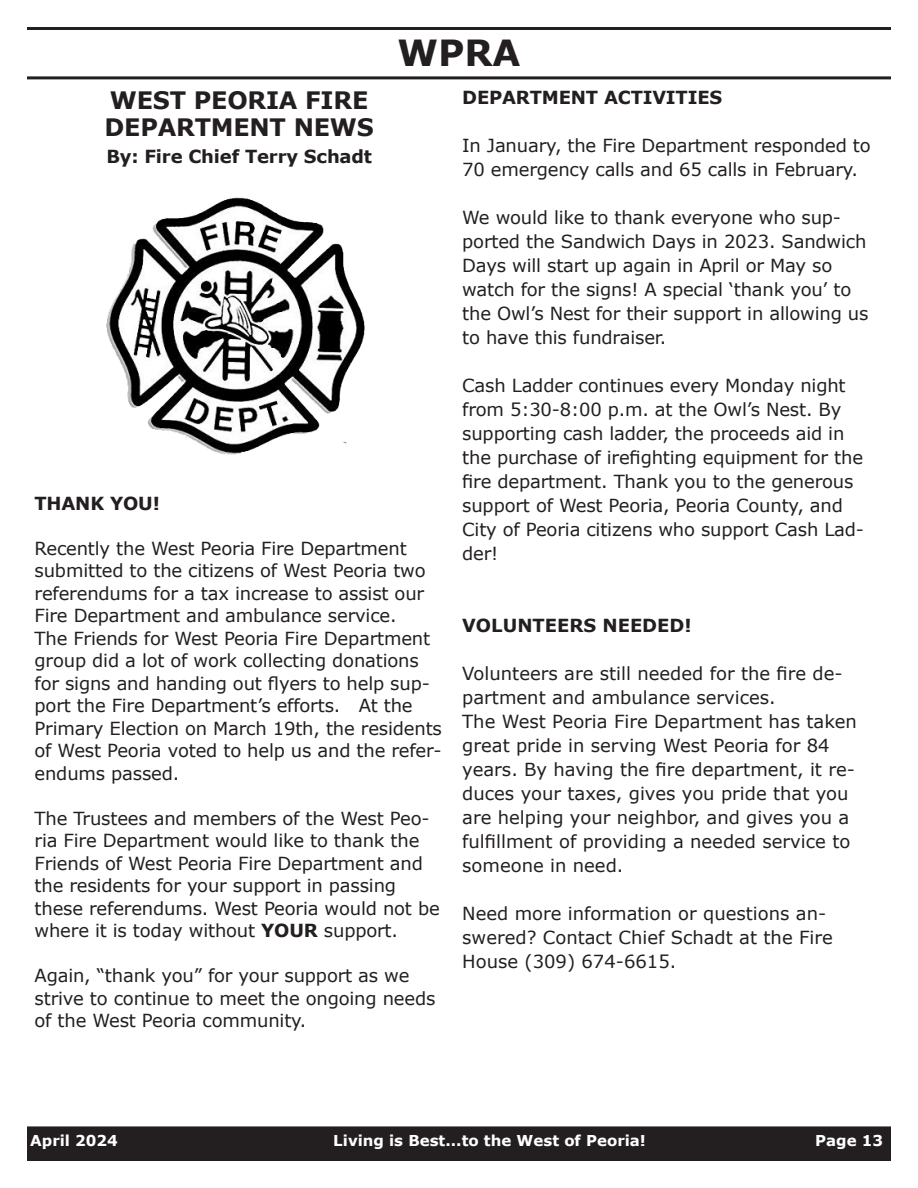
<style>
.page{position:relative;width:918px;height:1188px;background:#fff}
.page>*{position:absolute;margin:0;border:0;box-sizing:border-box;transform-origin:0 0}
.t1{font:700 36px "Verdana";color:#231f20}
.t2{font:700 24px "Verdana";letter-spacing:-.01em;color:#231f20}
.t3{font:18px/24px "Verdana";letter-spacing:-.01em;color:#231f20}
.t4{font:700 18px "Verdana";letter-spacing:-.01em;color:#231f20}
.t5{font:700 15px "Verdana";color:#fff}
.s1{font-weight:700}
</style>
<div class="page">
<hr style="left:27px;top:27px;width:864px;height:3px;background:#231f20">
<hr style="left:27px;top:76px;width:864px;height:3px;background:#231f20">
<div style="left:28px;top:1127px;width:862px;height:33px;background:#231f20"></div>
<div style="left:27px;top:1126px;width:864px;height:35px;border:2px solid #231f20"></div>
<img style="left:106px;top:197px;width:259px;height:258px">
<p class="t1" style="left:397px;top:29px;width:125px">WPRA</p>
<p class="t2" style="left:110px;top:85px;width:260px">WEST PEORIA FIRE</p>
<p class="t2" style="left:105px;top:112px;width:271px">DEPARTMENT NEWS</p>
<p class="t4" style="left:106px;top:145px;width:267px">By: Fire Chief Terry Schadt</p>
<p class="t4" style="left:35px;top:491px;width:127px">THANK YOU!</p>
<p class="t3" style="left:35px;top:537px;width:409px;line-height:22.5px">Recently the West Peoria Fire Department submitted to the citizens of West Peoria two referendums for a tax increase to assist our Fire Department and ambulance service.<br>The Friends for West Peoria Fire Department group did a lot of work collecting donations for signs and handing out flyers to help sup&shy;port the Fire Department’s efforts. At the Primary Election on March 19th, the residents of West Peoria voted to help us and the refer&shy;endums passed.</p>
<p class="t3" style="left:35px;top:807px;width:407px;line-height:22.5px">The Trustees and members of the West Peo&shy;ria Fire Department would like to thank the Friends of West Peoria Fire Department and the residents for your support in passing these referendums. West Peoria would not be where it is today without <span class="s1">YOUR</span> support.</p>
<p class="t3" style="left:35px;top:965px;width:402px;line-height:22.5px">Again, “thank you” for your support as we strive to continue to meet the ongoing needs of the West Peoria community.</p>
<p class="t4" style="left:462px;top:86px;width:262px">DEPARTMENT ACTIVITIES</p>
<p class="t3" style="left:462px;top:134px;width:410px">In January, the Fire Department responded to<br>70 emergency calls and 65 calls in February.</p>
<p class="t3" style="left:462px;top:206px;width:408px">We would like to thank everyone who sup&shy;ported the Sandwich Days in 2023. Sandwich Days will start up again in April or May so watch for the signs! A special ‘thank you’ to the Owl’s Nest for their support in allowing us to have this fundraiser.</p>
<p class="t3" style="left:462px;top:374px;width:403px">Cash Ladder continues every Monday night from 5:30-8:00 p.m. at the Owl’s Nest. By supporting cash ladder, the proceeds aid in the purchase of irefighting equipment for the fire department. Thank you to the generous support of West Peoria, Peoria County, and City of Peoria citizens who support Cash Lad&shy;der!</p>
<p class="t4" style="left:462px;top:614px;width:231px">VOLUNTEERS NEEDED!</p>
<p class="t3" style="left:462px;top:662px;width:382px">Volunteers are still needed for the fire de&shy;partment and ambulance services.</p>
<p class="t3" style="left:462px;top:710px;width:396px">The West Peoria Fire Department has taken great pride in serving West Peoria for 84 years. By having the fire department, it re&shy;duces your taxes, gives you pride that you are helping your neighbor, and gives you a fulfillment of providing a needed service to someone in need.</p>
<p class="t3" style="left:462px;top:902px;width:372px">Need more information or questions an&shy;swered? Contact Chief Schadt at the Fire<br>House (309) 674-6615.</p>
<p class="t5" style="left:30px;top:1131px;width:89px">April 2024</p>
<p class="t5" style="left:333px;top:1131px;width:314px">Living is Best...to the West of Peoria!</p>
<p class="t5" style="left:815px;top:1131px;width:69px">Page 13</p>
</div>
